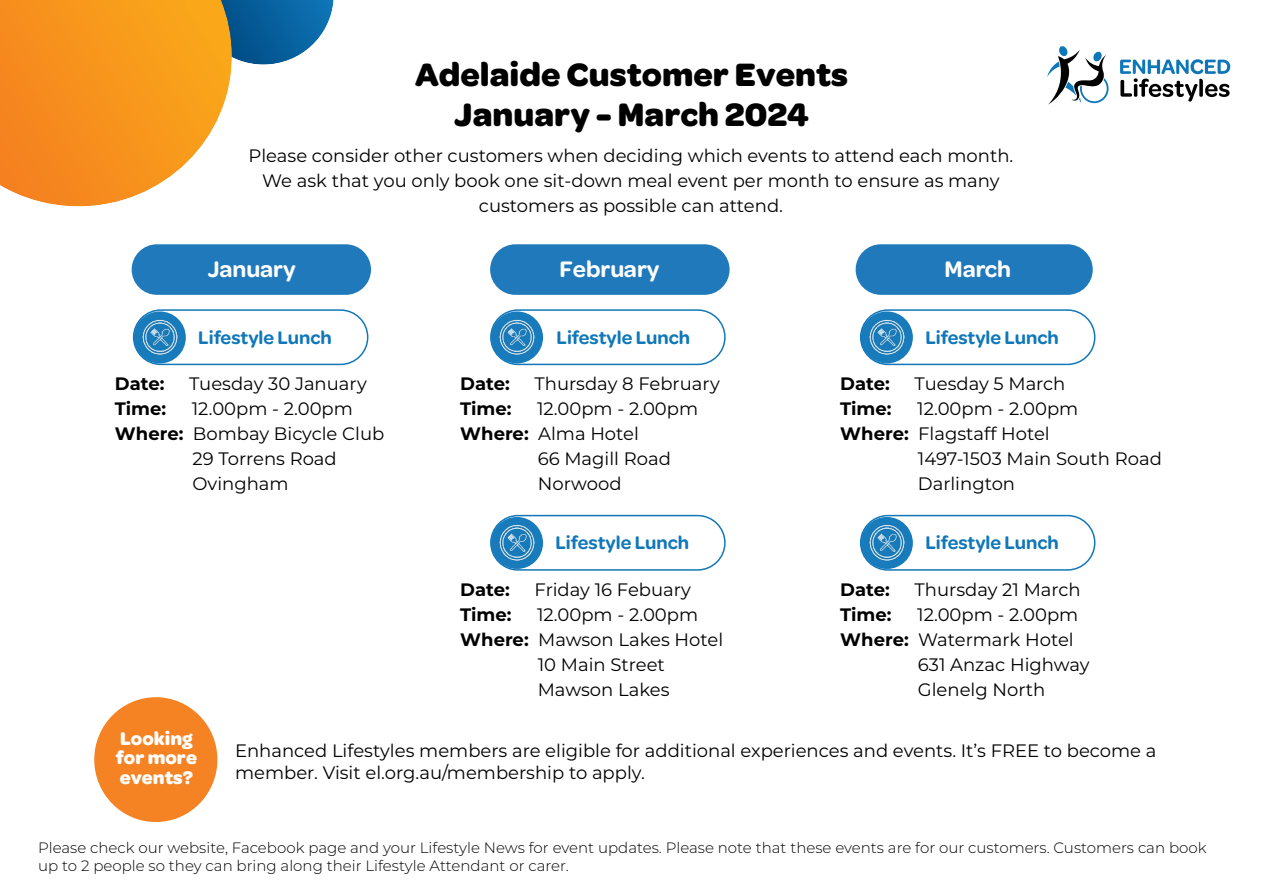
<style>
.page{position:relative;width:1263px;height:893px;background:#fff}
.page>*{position:absolute;margin:0;border:0;box-sizing:border-box;transform-origin:0 0}
.t1{font:700 34.5px/40.5px "Omnes";color:#000;text-align:center}
.t2{font:600 24px "Omnes";color:#fff}
.t3{font:600 19.5px "Omnes";color:#1077b9}
.t4{font:700 19.5px/19.5px "Omnes";color:#fff}
.t5{font:18px/25px "Montserrat";color:#000;text-align:center}
.t6{font:700 18px "Montserrat";color:#000}
.t7{font:300 15px/18px "Montserrat";color:#000}
.s1{font-weight:700}
</style>
<div class="page">
<img style="left:232px;top:0;width:102px;height:65px">
<img style="left:0;top:0;width:232px;height:206px">
<div style="left:132px;top:244px;width:239px;height:51px;background:#2079bb;border-radius:25px"></div>
<svg style="left:1120px;top:59px;width:110px;height:43px"></svg>
<svg style="left:1047px;top:46px;width:61px;height:59px"></svg>
<div style="left:490px;top:309px;width:236px;height:56px;border:2px solid #1077b9;border-radius:27px"></div>
<div style="left:491px;top:311px;width:52px;height:52px;background:#177bbc;border-radius:50%"></div>
<img style="left:499px;top:318px;width:36px;height:37px">
<div style="left:860px;top:309px;width:235px;height:56px;border:2px solid #1077b9;border-radius:27px"></div>
<div style="left:861px;top:311px;width:52px;height:52px;background:#177bbc;border-radius:50%"></div>
<img style="left:869px;top:318px;width:36px;height:37px">
<div style="left:133px;top:309px;width:235px;height:56px;border:2px solid #1077b9;border-radius:27px"></div>
<div style="left:134px;top:311px;width:52px;height:52px;background:#177bbc;border-radius:50%"></div>
<img style="left:142px;top:318px;width:36px;height:37px">
<div style="left:94px;top:697px;width:123px;height:125px;background:#f58324;border-radius:50%"></div>
<div style="left:490px;top:244px;width:239px;height:51px;background:#2079bb;border-radius:25px"></div>
<div style="left:856px;top:244px;width:237px;height:51px;background:#2079bb;border-radius:25px"></div>
<div style="left:490px;top:515px;width:236px;height:56px;border:2px solid #1077b9;border-radius:27px"></div>
<div style="left:491px;top:517px;width:52px;height:52px;background:#177bbc;border-radius:50%"></div>
<img style="left:499px;top:524px;width:36px;height:37px">
<div style="left:860px;top:515px;width:235px;height:56px;border:2px solid #1077b9;border-radius:27px"></div>
<div style="left:861px;top:517px;width:52px;height:52px;background:#177bbc;border-radius:50%"></div>
<img style="left:869px;top:524px;width:36px;height:37px">
<h1 class="t1" style="left:415px;top:57px;width:435px">Adelaide Customer Events<br>January - March 2024</h1>
<p class="t5" style="left:249px;top:144px;width:766px">Please consider other customers when deciding which events to attend each month.<br>We ask that you only book one sit-down meal event per month to ensure as many customers as possible can attend.</p>
<h2 class="t2" style="left:208px;top:260px;width:89px">January</h2>
<h2 class="t2" style="left:559px;top:260px;width:101px">February</h2>
<h2 class="t2" style="left:944px;top:260px;width:68px">March</h2>
<p class="t3" style="left:198px;top:330px;width:135px">Lifestyle Lunch</p>
<p class="t3" style="left:557px;top:330px;width:135px">Lifestyle Lunch</p>
<p class="t3" style="left:925px;top:330px;width:135px">Lifestyle Lunch</p>
<p class="t6" style="left:115px;top:373px;width:51px">Date:</p>
<p class="t5" style="left:189px;top:372px;width:179px">Tuesday 30 January</p>
<p class="t6" style="left:115px;top:398px;width:53px">Time:</p>
<p class="t5" style="left:192px;top:397px;width:163px">12.00pm - 2.00pm</p>
<p class="t5" style="left:115px;top:422px;width:271px"><span class="s1">Where:</span> Bombay Bicycle Club</p>
<p class="t5" style="left:193px;top:447px;width:146px">29 Torrens Road</p>
<p class="t5" style="left:193px;top:472px;width:98px">Ovingham</p>
<p class="t6" style="left:460px;top:374px;width:51px">Date:</p>
<p class="t5" style="left:534px;top:372px;width:187px">Thursday 8 February</p>
<p class="t6" style="left:460px;top:399px;width:53px">Time:</p>
<p class="t5" style="left:537px;top:397px;width:163px">12.00pm - 2.00pm</p>
<p class="t5" style="left:460px;top:422px;width:180px"><span class="s1">Where:</span> Alma Hotel</p>
<p class="t5" style="left:538px;top:447px;width:135px">66 Magill Road</p>
<p class="t5" style="left:538px;top:472px;width:85px">Norwood</p>
<p class="t6" style="left:840px;top:374px;width:51px">Date:</p>
<p class="t5" style="left:914px;top:372px;width:152px">Tuesday 5 March</p>
<p class="t6" style="left:840px;top:399px;width:53px">Time:</p>
<p class="t5" style="left:917px;top:397px;width:163px">12.00pm - 2.00pm</p>
<p class="t5" style="left:840px;top:422px;width:211px"><span class="s1">Where:</span> Flagstaff Hotel</p>
<p class="t5" style="left:918px;top:447px;width:245px">1497-1503 Main South Road</p>
<p class="t5" style="left:918px;top:472px;width:99px">Darlington</p>
<p class="t3" style="left:555px;top:535px;width:135px">Lifestyle Lunch</p>
<p class="t3" style="left:925px;top:535px;width:135px">Lifestyle Lunch</p>
<p class="t6" style="left:460px;top:579px;width:51px">Date:</p>
<p class="t5" style="left:534px;top:578px;width:158px">Friday 16 Febuary</p>
<p class="t6" style="left:460px;top:604px;width:53px">Time:</p>
<p class="t5" style="left:537px;top:603px;width:163px">12.00pm - 2.00pm</p>
<p class="t5" style="left:460px;top:628px;width:264px"><span class="s1">Where:</span> Mawson Lakes Hotel</p>
<p class="t5" style="left:538px;top:653px;width:129px">10 Main Street</p>
<p class="t5" style="left:538px;top:678px;width:133px">Mawson Lakes</p>
<p class="t6" style="left:840px;top:579px;width:51px">Date:</p>
<p class="t5" style="left:914px;top:578px;width:168px">Thursday 21 March</p>
<p class="t6" style="left:840px;top:604px;width:53px">Time:</p>
<p class="t5" style="left:917px;top:603px;width:163px">12.00pm - 2.00pm</p>
<p class="t5" style="left:840px;top:628px;width:235px"><span class="s1">Where:</span> Watermark Hotel</p>
<p class="t5" style="left:918px;top:653px;width:173px">631 Anzac Highway</p>
<p class="t5" style="left:918px;top:678px;width:129px">Glenelg North</p>
<p class="t4" style="left:116px;top:730px;width:83px">Looking for more events?</p>
<p class="t5" style="left:235px;top:739px;width:923px;line-height:22.5px;text-align:left">Enhanced Lifestyles members are eligible for additional experiences and events. It’s FREE to become a member. Visit el.org.au/membership to apply.</p>
<p class="t7" style="left:38px;top:839px;width:1170px">Please check our website, Facebook page and your Lifestyle News for event updates. Please note that these events are for our customers. Customers can book up to 2 people so they can bring along their Lifestyle Attendant or carer.</p>
</div>
